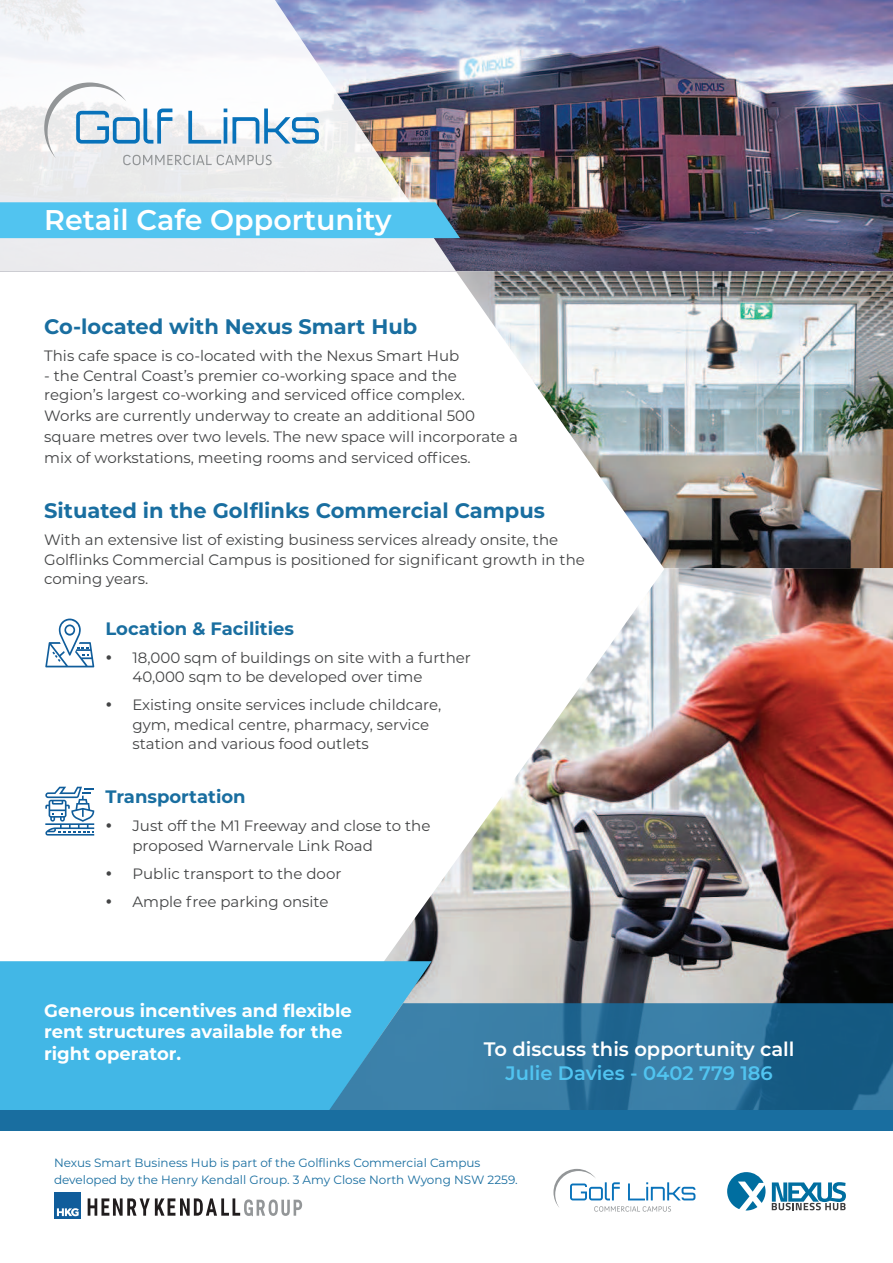
<style>
.page{position:relative;width:893px;height:1263px;background:#fff}
.page>*{position:absolute;margin:0;border:0;box-sizing:border-box;transform-origin:0 0}
.t1{font:600 28.5px "Montserrat";color:#fff}
.t2{font:700 21px "Montserrat";color:#196ea0}
.t3{font:600 19.5px "Montserrat";color:#fff}
.t4{font:600 19.5px "Montserrat";color:#51c4f0}
.t5{font:700 18px/21.6px "Montserrat";color:#fff}
.t6{font:700 18px "Montserrat";color:#196ea0}
.t7{font:15px/19.5px "Montserrat";color:#434445}
.t8{font:12px/16.5px "Montserrat";color:#196ea0}
</style>
<div class="page">
<img style="left:456px;top:0;width:437px;height:271px">
<svg style="left:0;top:0;width:456px;height:271px"></svg>
<svg style="left:553px;top:1169px;width:142px;height:42px"></svg>
<svg style="left:727px;top:1172px;width:38px;height:38px"></svg>
<svg style="left:772px;top:1182px;width:74px;height:28px"></svg>
<div style="left:55px;top:1192px;width:26px;height:26px;background:#105d9b"></div>
<svg style="left:57px;top:1208px;width:22px;height:8px"></svg>
<svg style="left:88px;top:1198px;width:214px;height:18px"></svg>
<img style="left:456px;top:271px;width:437px;height:297px">
<img style="left:384px;top:568px;width:509px;height:435px">
<svg style="left:44px;top:82px;width:275px;height:83px"></svg>
<div style="left:0;top:202px;width:460px;height:36px;background:#51c4f0"></div>
<div style="left:0;top:961px;width:432px;height:149px;background:#42b7e6"></div>
<svg style="left:45px;top:618px;width:49px;height:49px"></svg>
<svg style="left:45px;top:787px;width:49px;height:48px"></svg>
<svg style="left:322px;top:1003px;width:571px;height:107px;background:#3078a1"></svg>
<div style="left:0;top:1110px;width:893px;height:20px;background:#196ea0"></div>
<h1 class="t1" style="left:44px;top:208px;width:349px">Retail Cafe Opportunity</h1>
<h2 class="t2" style="left:44px;top:318px;width:375px">Co-located with Nexus Smart Hub</h2>
<p class="t7" style="left:44px;top:347px;width:417px">This cafe space is co-located with the Nexus Smart Hub</p>
<p class="t7" style="left:44px;top:366px;width:422px">- the Central Coast’s premier co-working space and the region’s largest co-working and serviced office complex.</p>
<p class="t7" style="left:44px;top:406px;width:475px;line-height:21px">Works are currently underway to create an additional 500 square metres over two levels. The new space will incorporate a mix of workstations, meeting rooms and serviced offices.</p>
<h2 class="t2" style="left:44px;top:502px;width:502px">Situated in the Golflinks Commercial Campus</h2>
<p class="t7" style="left:44px;top:531px;width:542px">With an extensive list of existing business services already onsite, the<br>Golflinks Commercial Campus is positioned for significant growth in the coming years.</p>
<p class="t6" style="left:105px;top:621px;width:190px">Location &amp; Facilities</p>
<p class="t7" style="left:132px;top:648px;width:340px">18,000 sqm of buildings on site with a further<br>40,000 sqm to be developed over time</p>
<p class="t7" style="left:132px;top:696px;width:310px">Existing onsite services include childcare, gym, medical centre, pharmacy, service station and various food outlets</p>
<p class="t6" style="left:105px;top:789px;width:142px">Transportation</p>
<p class="t7" style="left:132px;top:816px;width:299px">Just off the M1 Freeway and close to the proposed Warnervale Link Road</p>
<p class="t7" style="left:132px;top:860px;width:211px;line-height:28px">Public transport to the door<br>Ample free parking onsite</p>
<p class="t5" style="left:44px;top:1001px;width:309px">Generous incentives and flexible rent structures available for the right operator.</p>
<h3 class="t3" style="left:484px;top:1041px;width:312px">To discuss this opportunity call</h3>
<h3 class="t4" style="left:506px;top:1065px;width:269px">Julie Davies - 0402 779 186</h3>
<p class="t8" style="left:54px;top:1155px;width:465px">Nexus Smart Business Hub is part of the Golflinks Commercial Campus developed by the Henry Kendall Group. 3 Amy Close North Wyong NSW 2259.</p>
</div>
